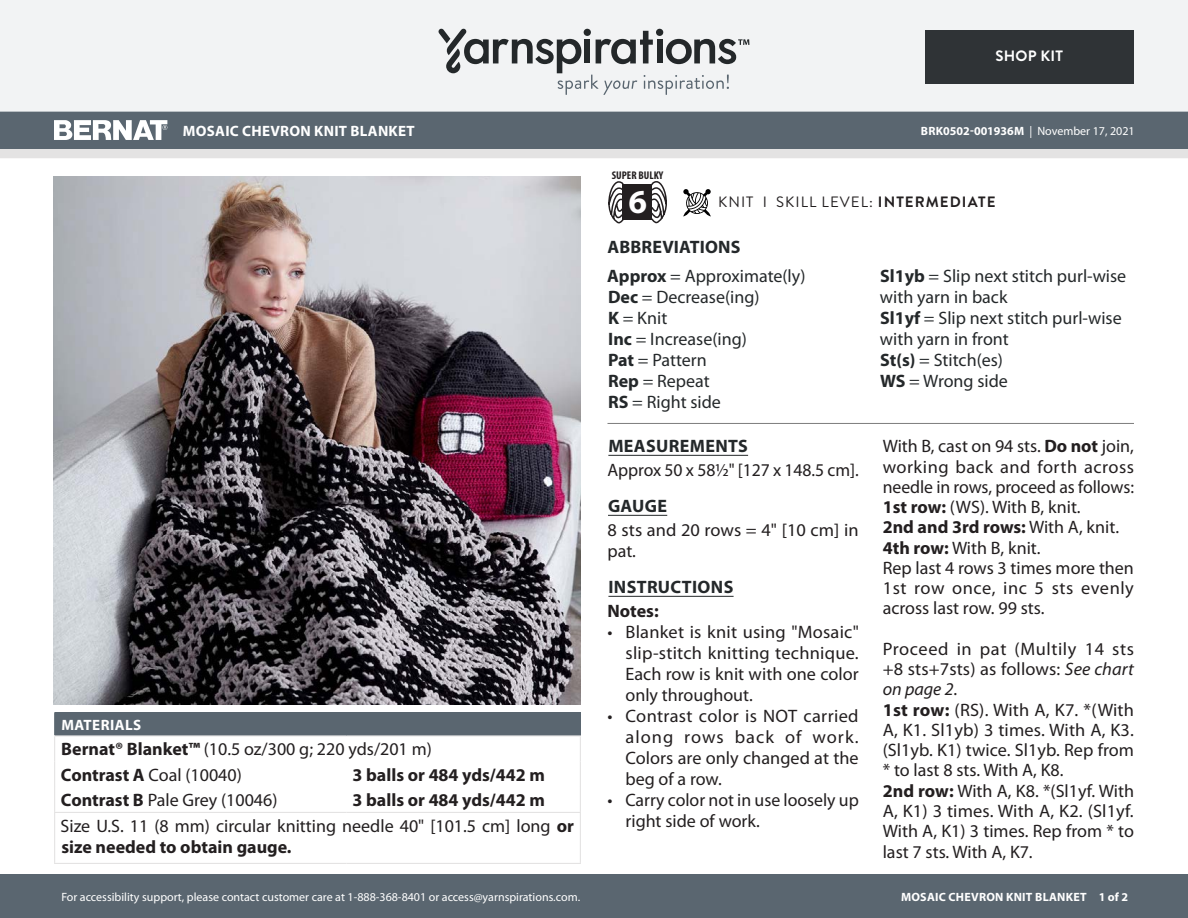
<style>
.page{position:relative;width:1188px;height:918px;background:#fff}
.page>*{position:absolute;margin:0;border:0;box-sizing:border-box;transform-origin:0 0}
.t1{font:700 33.6px "Myriad Pro";color:#fff}
.Body_-__With_auto_st{font:18px/20.2px "Myriad Pro";color:#231f20;text-align:justify}
.Abbreviations_-_With{font:18px/21px "Myriad Pro";color:#24282a}
.Materials_-_Needle{font:18px/21px "Myriad Pro";color:#231f20}
.Material_-__Colors_i{font:18px "Myriad Pro";color:#231f20}
.Materials_-_Brand{font:18px "Myriad Pro";color:#231f20}
.Material_-__Colors_i-2{font:700 18px "Myriad Pro";color:#231f20}
.Body_-__With_auto_st-2{font:700 18px "Myriad Pro";color:#231f20}
.Body_-_HEADERS_-_Und{font:700 18px "Myriad Pro";letter-spacing:.02em;color:#24282a}
.Abbreviations_-__Hea{font:700 18px "Myriad Pro";letter-spacing:.01em;color:#24282a}
.Type_of_pattern___Sk{font:15px "Brandon Grotesque";letter-spacing:.07em;color:#231f20}
.Header_-_Name___Type{font:700 15px "Myriad Pro";letter-spacing:.02em;color:#fff}
.Materials_-__Header{font:700 15px "Myriad Pro";letter-spacing:.03em;color:#fff}
.Body_-__Color_coded{font:700 15px "Brandon Grotesque";letter-spacing:.02em;color:#fff}
.Footer_-_Sku___Date{font:12px "Myriad Pro";color:#fff}
.Footer_-_Sku___Date-2{font:700 12px "Myriad Pro";letter-spacing:.02em;color:#fff}
.t2{font:700 condensed 11.25px "Myriad Pro";color:#231f20}
.s1{font-weight:700}
.s2{font-weight:400}
.s3{font-style:italic}
</style>
<div class="page">
<div style="left:0;top:875px;width:1188px;height:43px;background:#5a6670"></div>
<div style="left:0;top:149px;width:1188px;height:9px;background:#e4e3e3"></div>
<div style="left:0;top:111px;width:1188px;height:38px;background:#5a6670"></div>
<div style="left:0;top:0;width:1188px;height:112px;background:#f2f3f4"></div>
<svg style="left:438px;top:29px;width:311px;height:66px"></svg>
<div style="left:925px;top:30px;width:209px;height:54px;background:#2f3336"></div>
<img style="left:54px;top:177px;width:527px;height:528px">
<hr style="left:608px;top:455px;width:140px;height:1px;background:#24282a">
<hr style="left:608px;top:515px;width:59px;height:1px;background:#24282a">
<hr style="left:608px;top:596px;width:126px;height:1px;background:#24282a">
<div style="left:55px;top:713px;width:525px;height:23px;background:#5a6670"></div>
<hr style="left:54px;top:712px;width:293px;height:1px;background:#5a6670">
<hr style="left:346px;top:712px;width:235px;height:1px;background:#5a6670">
<hr style="left:54px;top:735px;width:293px;height:1px;background:#e4e3e3">
<hr style="left:346px;top:735px;width:235px;height:1px;background:#e4e3e3">
<svg style="left:54px;top:713px;width:1px;height:99px"></svg>
<svg style="left:580px;top:713px;width:1px;height:99px"></svg>
<hr style="left:54px;top:813px;width:1px;height:50px;background:#e4e3e3">
<hr style="left:54px;top:812px;width:293px;height:1px;background:#e4e3e3">
<hr style="left:346px;top:812px;width:235px;height:1px;background:#e4e3e3">
<hr style="left:580px;top:813px;width:1px;height:50px;background:#e4e3e3">
<hr style="left:54px;top:863px;width:293px;height:1px;background:#e4e3e3">
<hr style="left:346px;top:863px;width:235px;height:1px;background:#e4e3e3">
<hr style="left:608px;top:423px;width:526px;height:1px;background:#7d7d7d">
<svg style="left:54px;top:120px;width:113px;height:20px"></svg>
<svg style="left:683px;top:189px;width:28px;height:28px"></svg>
<svg style="left:608px;top:181px;width:16px;height:42px"></svg>
<svg style="left:651px;top:181px;width:16px;height:42px"></svg>
<div style="left:622px;top:184px;width:30px;height:36px;background:#231f20"></div>
<p class="Body_-__Color_coded" style="left:995px;top:46px;width:69px">SHOP KIT</p>
<p class="Header_-_Name___Type" style="left:183px;top:121px;width:234px">MOSAIC CHEVRON KNIT BLANKET</p>
<p class="Footer_-_Sku___Date" style="left:921px;top:124px;width:215px"><span class="s1">BRK0502-001936M</span> | November 17, 2021</p>
<p class="t2" style="left:612px;top:168px;width:53px">SUPER BULKY</p>
<p class="t1" style="left:629px;top:180px;width:20px">6</p>
<p class="Type_of_pattern___Sk" style="left:718px;top:192px;width:279px">KNIT I SKILL LEVEL: <span class="s1">INTERMEDIATE</span></p>
<p class="Materials_-__Header" style="left:61px;top:715px;width:81px">MATERIALS</p>
<p class="Materials_-_Brand" style="left:61px;top:740px;width:372px"><span class="s1">Bernat® Blanket™</span> (10.5 oz/300 g; 220 yds/201 m)</p>
<p class="Material_-__Colors_i" style="left:61px;top:765px;width:182px"><span class="s1">Contrast A</span> Coal (10040)</p>
<p class="Material_-__Colors_i-2" style="left:353px;top:763px;width:194px">3 balls or 484 yds/442 m</p>
<p class="Material_-__Colors_i" style="left:61px;top:791px;width:218px"><span class="s1">Contrast B</span> Pale Grey (10046)</p>
<p class="Material_-__Colors_i-2" style="left:353px;top:789px;width:194px">3 balls or 484 yds/442 m</p>
<p class="Materials_-_Needle" style="left:61px;top:816px;width:515px">Size U.S. 11 (8 mm) circular knitting needle 40" [101.5 cm] long <span class="s1">or size needed to obtain gauge.</span></p>
<p class="Footer_-_Sku___Date" style="left:61px;top:890px;width:520px">For accessibility support, please contact customer care at 1-888-368-8401 or access@yarnspirations.com.</p>
<p class="Abbreviations_-__Hea" style="left:607px;top:235px;width:135px">ABBREVIATIONS</p>
<p class="Abbreviations_-_With" style="left:607px;top:265px;width:200px"><span class="s1">Approx</span> = Approximate(ly)</p>
<p class="Abbreviations_-_With" style="left:608px;top:286px;width:153px"><span class="s1">Dec</span> = Decrease(ing)</p>
<p class="Abbreviations_-_With" style="left:608px;top:307px;width:61px"><span class="s1">K</span> = Knit</p>
<p class="Abbreviations_-_With" style="left:608px;top:328px;width:140px"><span class="s1">Inc</span> = Increase(ing)</p>
<p class="Abbreviations_-_With" style="left:608px;top:349px;width:100px"><span class="s1">Pat</span> = Pattern</p>
<p class="Abbreviations_-_With" style="left:608px;top:370px;width:103px"><span class="s1">Rep</span> = Repeat</p>
<p class="Abbreviations_-_With" style="left:608px;top:391px;width:114px"><span class="s1">RS</span> = Right side</p>
<p class="Body_-_HEADERS_-_Und" style="left:608px;top:435px;width:141px">MEASUREMENTS</p>
<p class="Body_-__With_auto_st" style="left:608px;top:461px;width:253px">Approx 50 x 58½" [127 x 148.5 cm].</p>
<p class="Body_-_HEADERS_-_Und" style="left:608px;top:495px;width:61px">GAUGE</p>
<p class="Body_-__With_auto_st" style="left:608px;top:520px;width:253px;line-height:21px">8 sts and 20 rows = 4" [10 cm] in pat.</p>
<p class="Body_-_HEADERS_-_Und" style="left:608px;top:576px;width:126px">INSTRUCTIONS</p>
<p class="Body_-__With_auto_st-2" style="left:608px;top:600px;width:53px">Notes:</p>
<p class="Body_-__With_auto_st" style="left:626px;top:622px;width:235px;line-height:21px;text-indent:-18px">• Blanket is knit using "Mosaic" slip-stitch knitting technique.<br>Each row is knit with one color only throughout.</p>
<p class="Body_-__With_auto_st" style="left:626px;top:706px;width:235px;line-height:21px;text-indent:-18px">• Contrast color is NOT carried along rows back of work.<br>Colors are only changed at the beg of a row.</p>
<p class="Body_-__With_auto_st" style="left:626px;top:790px;width:235px;line-height:21px;text-indent:-18px">• Carry color not in use loosely up right side of work.</p>
<p class="Abbreviations_-_With" style="left:880px;top:265px;width:248px"><span class="s1">Sl1yb</span> = Slip next stitch purl-wise with yarn in back</p>
<p class="Abbreviations_-_With" style="left:880px;top:307px;width:243px"><span class="s1">Sl1yf</span> = Slip next stitch purl-wise with yarn in front</p>
<p class="Abbreviations_-_With" style="left:880px;top:349px;width:124px"><span class="s1">St(s)</span> = Stitch(es)</p>
<p class="Abbreviations_-_With" style="left:880px;top:370px;width:129px"><span class="s1">WS</span> = Wrong side</p>
<p class="Body_-__With_auto_st" style="left:883px;top:437px;width:253px">With B, cast on 94 sts. <span class="s1">Do not</span> join, working back and forth across needle in rows, proceed as follows:</p>
<p class="Body_-__With_auto_st" style="left:883px;top:497px;width:199px"><span class="s1">1st row:</span> (WS). With B, knit.</p>
<p class="Body_-__With_auto_st-2" style="left:883px;top:516px;width:238px">2nd and 3rd rows: <span class="s2">With A, knit.</span></p>
<p class="Body_-__With_auto_st" style="left:883px;top:538px;width:159px"><span class="s1">4th row:</span> With B, knit.</p>
<p class="Body_-__With_auto_st" style="left:883px;top:558px;width:253px">Rep last 4 rows 3 times more then 1st row once, inc 5 sts evenly across last row. 99 sts.</p>
<p class="Body_-__With_auto_st" style="left:883px;top:639px;width:253px">Proceed in pat (Multily 14 sts +8 sts+7sts) as follows: <span class="s3">See chart on page 2</span>.</p>
<p class="Body_-__With_auto_st" style="left:883px;top:700px;width:253px"><span class="s1">1st row:</span> (RS). With A, K7. *(With A, K1. Sl1yb) 3 times. With A, K3. (Sl1yb. K1) twice. Sl1yb. Rep from * to last 8 sts. With A, K8.</p>
<p class="Body_-__With_auto_st" style="left:883px;top:781px;width:253px"><span class="s1">2nd row:</span> With A, K8. *(Sl1yf. With A, K1) 3 times. With A, K2. (Sl1yf.<br>With A, K1) 3 times. Rep from * to last 7 sts. With A, K7.</p>
<p class="Footer_-_Sku___Date-2" style="left:901px;top:889px;width:229px">MOSAIC CHEVRON KNIT BLANKET 1 of 2</p>
</div>
